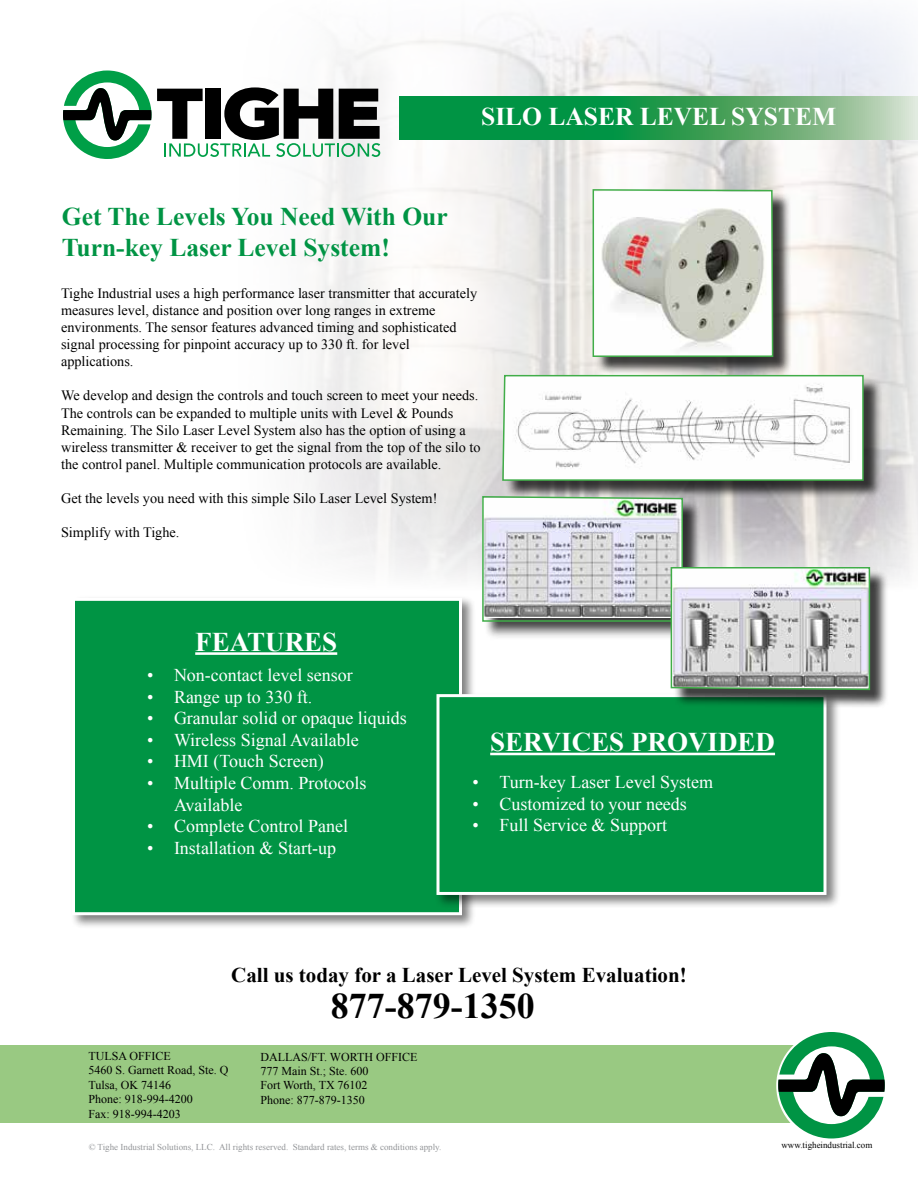
<style>
.page{position:relative;width:918px;height:1188px;background:#fff}
.page>*{position:absolute;margin:0;border:0;box-sizing:border-box;transform-origin:0 0}
.t1{font:700 36px "Times New Roman";color:#000}
.t2{font:700 27px "Times New Roman";color:#fff}
.t3{font:700 25.5px/30.6px "Times New Roman";color:#009444}
.t4{font:700 25.5px "Times New Roman";color:#fff}
.t5{font:700 21px "Times New Roman";color:#000}
.t6{font:18px/21.6px "Times New Roman";color:#fff}
.t7{font:14.25px/17.1px "Times New Roman";color:#000}
.t8{font:12px/14.4px "Times New Roman";color:#000}
.t9{font:9px "Times New Roman";color:#939598}
.t10{font:9px "Times New Roman";color:#000}
</style>
<div class="page">
<img style="left:297px;top:13px;width:621px;height:567px">
<div style="left:0;top:1045px;width:855px;height:78px;background:#99c982"></div>
<svg style="left:399px;top:96px;width:519px;height:44px;background:#3ba361"></svg>
<svg style="left:778px;top:1032px;width:107px;height:107px"></svg>
<svg style="left:157px;top:87px;width:223px;height:70px"></svg>
<svg style="left:63px;top:70px;width:88px;height:89px"></svg>
<div style="left:70px;top:596px;width:406px;height:333px;background:#000;opacity:.5"></div>
<div style="left:72px;top:598px;width:390px;height:317px;background:#009444;border:3px solid #fff"></div>
<hr style="left:195px;top:652px;width:142px;height:3px;background:#fff">
<div style="left:53px;top:199px;width:403px;height:72px;background:#fff"></div>
<div style="left:434px;top:692px;width:407px;height:217px;background:#000;opacity:.5"></div>
<div style="left:436px;top:694px;width:390px;height:201px;background:#009444;border:3px solid #fff"></div>
<hr style="left:490px;top:753px;width:285px;height:2px;background:#fff">
<div style="left:595px;top:191px;width:197px;height:185px;background:#000;opacity:.75"></div>
<svg style="left:592px;top:188px;width:182px;height:170px"></svg>
<div style="left:505px;top:377px;width:377px;height:122px;background:#000;opacity:.75"></div>
<svg style="left:501px;top:374px;width:363px;height:108px"></svg>
<div style="left:673px;top:569px;width:216px;height:140px;background:#000;opacity:.75"></div>
<svg style="left:481px;top:495px;width:390px;height:196px"></svg>
<h3 class="t3" style="left:62px;top:201px;width:387px">Get The Levels You Need With Our<br>Turn-key Laser Level System!</h3>
<h3 class="t4" style="left:481px;top:98px;width:357px">SILO LASER LEVEL SYSTEM</h3>
<p class="t7" style="left:61px;top:284px;width:418px">Tighe Industrial uses a high performance laser transmitter that accurately measures level, distance and position over long ranges in extreme environments. The sensor features advanced timing and sophisticated signal processing for pinpoint accuracy up to 330 ft. for level applications.</p>
<p class="t7" style="left:61px;top:387px;width:421px">We develop and design the controls and touch screen to meet your needs.<br>The controls can be expanded to multiple units with Level &amp; Pounds Remaining. The Silo Laser Level System also has the option of using a wireless transmitter &amp; receiver to get the signal from the top of the silo to the control panel. Multiple communication protocols are available.</p>
<p class="t7" style="left:61px;top:489px;width:378px">Get the levels you need with this simple Silo Laser Level System!</p>
<p class="t7" style="left:61px;top:524px;width:120px">Simplify with Tighe.</p>
<h2 class="t2" style="left:195px;top:622px;width:144px">FEATURES</h2>
<p class="t6" style="left:147px;top:664px;width:207px">• Non-contact level sensor</p>
<p class="t6" style="left:147px;top:685px;width:167px">• Range up to 330 ft.</p>
<p class="t6" style="left:147px;top:707px;width:261px">• Granular solid or opaque liquids</p>
<p class="t6" style="left:147px;top:728px;width:213px">• Wireless Signal Available</p>
<p class="t6" style="left:147px;top:750px;width:178px">• HMI (Touch Screen)</p>
<p class="t6" style="left:174px;top:772px;width:194px;text-indent:-27px">• Multiple Comm. Protocols<br>Available</p>
<p class="t6" style="left:147px;top:815px;width:203px">• Complete Control Panel</p>
<p class="t6" style="left:147px;top:836px;width:190px">• Installation &amp; Start-up</p>
<h2 class="t2" style="left:490px;top:723px;width:286px">SERVICES PROVIDED</h2>
<p class="t6" style="left:473px;top:771px;width:242px">• Turn-key Laser Level System</p>
<p class="t6" style="left:473px;top:792px;width:216px">• Customized to your needs</p>
<p class="t6" style="left:473px;top:814px;width:196px">• Full Service &amp; Support</p>
<h3 class="t5" style="left:231px;top:960px;width:457px">Call us today for a Laser Level System Evaluation!</h3>
<h1 class="t1" style="left:331px;top:980px;width:205px">877-879-1350</h1>
<p class="t8" style="left:88px;top:1048px;width:141px">TULSA OFFICE<br>5460 S. Garnett Road, Ste. Q<br>Tulsa, OK 74146<br>Phone: 918-994-4200<br>Fax: 918-994-4203</p>
<p class="t8" style="left:260px;top:1049px;width:159px">DALLAS/FT. WORTH OFFICE<br>777 Main St.; Ste. 600<br>Fort Worth, TX 76102<br>Phone: 877-879-1350</p>
<p class="t9" style="left:89px;top:1140px;width:354px">© Tighe Industrial Solutions, LLC. All rights reserved. Standard rates, terms &amp; conditions apply.</p>
<p class="t10" style="left:782px;top:1139px;width:92px">www.tigheindustrial.com</p>
</div>
